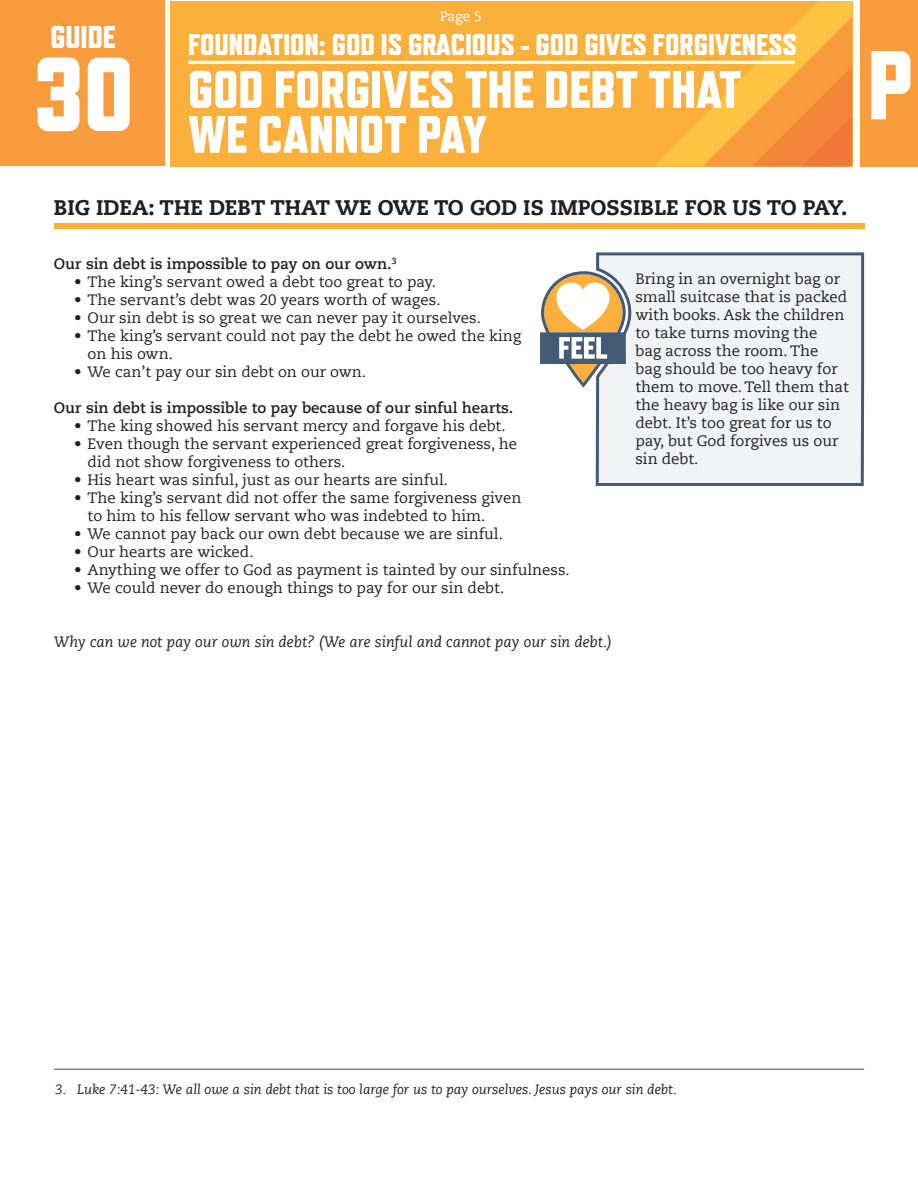
<style>
.page{position:relative;width:918px;height:1188px;background:#fff}
.page>*{position:absolute;margin:0;border:0;box-sizing:border-box;transform-origin:0 0}
.t1{font:800 105px "Refrigerator Deluxe";color:#fff}
.t2{font:800 97.5px "Refrigerator Deluxe";color:#fff}
.t3{font:800 52.5px/45px "Refrigerator Deluxe";color:#fff}
.t4{font:800 31.5px "Refrigerator Deluxe";color:#fff}
.t5{font:800 30px "Refrigerator Deluxe";color:#fff}
.Big_Idea_Title{font:800 21px "Caecilia LT Std";color:#231f20}
.t6{font:15px/18px "Caecilia LT Std";color:#231f20}
.t7{font:700 15px "Caecilia LT Std";color:#231f20}
.t8{font:italic 15px "Caecilia LT Std";color:#231f20}
.t9{font:italic 13.5px "Caecilia LT Std";color:#231f20}
.t10{font:13.5px "Caecilia LT Std";color:#fff}
</style>
<div class="page">
<hr style="left:0;top:0;width:1px;height:166px;background:#f89c3d">
<div style="left:170px;top:1px;width:683px;height:165px;background:#fbb03b"></div>
<svg style="left:653px;top:1px;width:199px;height:165px"></svg>
<div style="left:0;top:1px;width:165px;height:165px;background:#f89c3d"></div>
<hr style="left:188px;top:61px;width:607px;height:3px;background:#fff">
<div style="left:860px;top:0;width:58px;height:166px;background:#f89c3d"></div>
<div style="left:54px;top:223px;width:810px;height:5px;background:#fab03b"></div>
<hr style="left:54px;top:1069px;width:810px;height:1px;background:#808285">
<div style="left:595px;top:252px;width:270px;height:234px;background:#f1f2f3"></div>
<svg style="left:540px;top:271px;width:87px;height:117px"></svg>
<p class="t10" style="left:440px;top:9px;width:43px">Page 5</p>
<h3 class="t4" style="left:51px;top:18px;width:67px">GUIDE</h3>
<h3 class="t5" style="left:188px;top:27px;width:610px">FOUNDATION: GOD IS GRACIOUS - GOD GIVES FORGIVENESS</h3>
<h3 class="t3" style="left:188px;top:66px;width:555px">GOD FORGIVES THE DEBT THAT<br>WE CANNOT PAY</h3>
<h1 class="t1" style="left:33px;top:32px;width:102px">30</h1>
<p class="Big_Idea_Title" style="left:54px;top:195px;width:795px">BIG IDEA: THE DEBT THAT WE OWE TO GOD IS IMPOSSIBLE FOR US TO PAY.</p>
<p class="t7" style="left:54px;top:255px;width:344px">Our sin debt is impossible to pay on our own.<sup>3</sup></p>
<p class="t6" style="left:74px;top:273px;width:363px">• The king’s servant owed a debt too great to pay.</p>
<p class="t6" style="left:74px;top:291px;width:368px">• The servant’s debt was 20 years worth of wages.</p>
<p class="t6" style="left:74px;top:309px;width:408px">• Our sin debt is so great we can never pay it ourselves.</p>
<p class="t6" style="left:88px;top:327px;width:435px;text-indent:-14px">• The king’s servant could not pay the debt he owed the king on his own.</p>
<p class="t6" style="left:74px;top:363px;width:293px">• We can’t pay our sin debt on our own.</p>
<p class="t7" style="left:54px;top:399px;width:461px">Our sin debt is impossible to pay because of our sinful hearts.</p>
<p class="t6" style="left:74px;top:417px;width:433px">• The king showed his servant mercy and forgave his debt.</p>
<p class="t6" style="left:88px;top:435px;width:431px;text-indent:-14px">• Even though the servant experienced great forgiveness, he did not show forgiveness to others.</p>
<p class="t6" style="left:74px;top:471px;width:375px">• His heart was sinful, just as our hearts are sinful.</p>
<p class="t6" style="left:88px;top:489px;width:435px;text-indent:-14px">• The king’s servant did not offer the same forgiveness given to him to his fellow servant who was indebted to him.</p>
<p class="t6" style="left:74px;top:525px;width:430px">• We cannot pay back our own debt because we are sinful.</p>
<p class="t6" style="left:74px;top:543px;width:181px">• Our hearts are wicked.</p>
<p class="t6" style="left:74px;top:561px;width:497px">• Anything we offer to God as payment is tainted by our sinfulness.</p>
<p class="t6" style="left:74px;top:579px;width:432px">• We could never do enough things to pay for our sin debt.</p>
<p class="t8" style="left:54px;top:633px;width:560px">Why can we not pay our own sin debt? (We are sinful and cannot pay our sin debt.)</p>
<p class="t6" style="left:635px;top:270px;width:215px">Bring in an overnight bag or small suitcase that is packed with books. Ask the children to take turns moving the<br>bag across the room. The<br>bag should be too heavy for them to move. Tell them that the heavy bag is like our sin debt. It’s too great for us to pay, but God forgives us our sin debt.</p>
<h2 class="t2" style="left:868px;top:27px;width:47px">P</h2>
<p class="t9" style="left:55px;top:1082px;width:623px">3. Luke 7:41-43: We all owe a sin debt that is too large for us to pay ourselves. Jesus pays our sin debt.</p>
</div>
